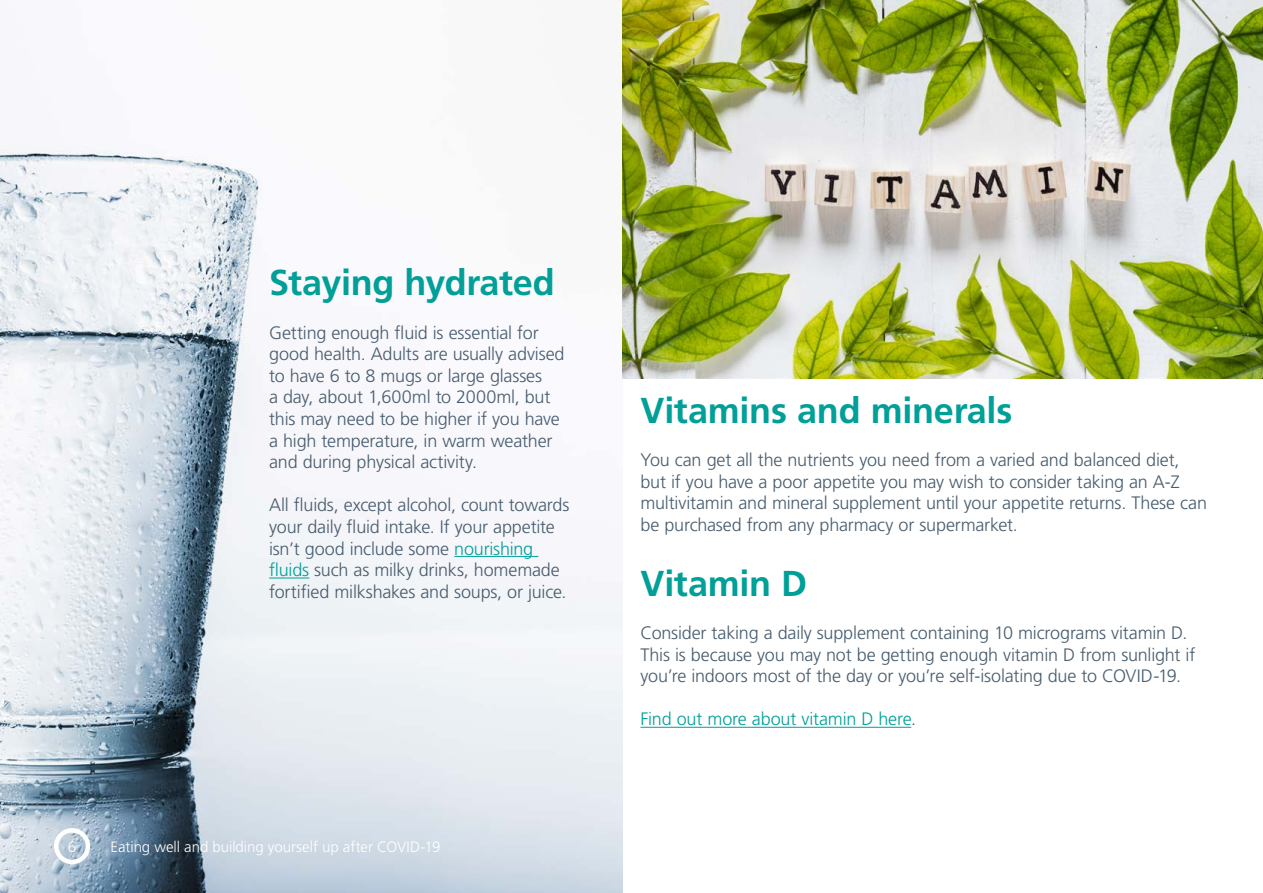
<style>
.page{position:relative;width:1263px;height:893px;background:#fff}
.page>*{position:absolute;margin:0;border:0;box-sizing:border-box;transform-origin:0 0}
.t1{font:700 36px "Frutiger LT Std";letter-spacing:-.01em;color:#009f98}
.t2{font:300 18px/21.6px "Frutiger LT Std";letter-spacing:-.01em;color:#475c6d}
.t3{font:300 18px "Frutiger LT Std";letter-spacing:-.01em;color:#009f98}
.t4{font:300 15px "Frutiger LT Std";letter-spacing:-.005em;color:#fff}
.s1{color:#009f98}
.s2{color:#475c6d}
</style>
<div class="page">
<img style="left:0;top:144px;width:622px;height:749px">
<hr style="left:454px;top:556px;width:84px;height:1px;background:#009f98">
<hr style="left:269px;top:578px;width:40px;height:1px;background:#009f98">
<hr style="left:640px;top:727px;width:271px;height:1px;background:#009f98">
<img style="left:622px;top:0;width:641px;height:378px">
<div style="left:54px;top:828px;width:36px;height:36px;border:4px solid #fff;border-radius:50%"></div>
<h1 class="t1" style="left:269px;top:262px;width:287px">Staying hydrated</h1>
<p class="t2" style="left:269px;top:322px;width:297px">Getting enough fluid is essential for good health. Adults are usually advised to have 6 to 8 mugs or large glasses<br>a day, about 1,600ml to 2000ml, but this may need to be higher if you have a high temperature, in warm weather and during physical activity.</p>
<p class="t2" style="left:269px;top:495px;width:302px">All fluids, except alcohol, count towards your daily fluid intake. If your appetite isn’t good include some <span class="s1">nourishing fluids</span> such as milky drinks, homemade fortified milkshakes and soups, or juice.</p>
<p class="t4" style="left:68px;top:838px;width:10px">6</p>
<p class="t4" style="left:111px;top:838px;width:331px">Eating well and building yourself up after COVID-19</p>
<h1 class="t1" style="left:640px;top:389px;width:373px">Vitamins and minerals</h1>
<p class="t2" style="left:640px;top:449px;width:568px">You can get all the nutrients you need from a varied and balanced diet, but if you have a poor appetite you may wish to consider taking an A-Z multivitamin and mineral supplement until your appetite returns. These can be purchased from any pharmacy or supermarket.</p>
<h1 class="t1" style="left:640px;top:562px;width:168px">Vitamin D</h1>
<p class="t2" style="left:640px;top:622px;width:556px">Consider taking a daily supplement containing 10 micrograms vitamin D.<br>This is because you may not be getting enough vitamin D from sunlight if you’re indoors most of the day or you’re self-isolating due to COVID-19.</p>
<p class="t3" style="left:640px;top:709px;width:277px">Find out more about vitamin D here<span class="s2">.</span></p>
</div>
